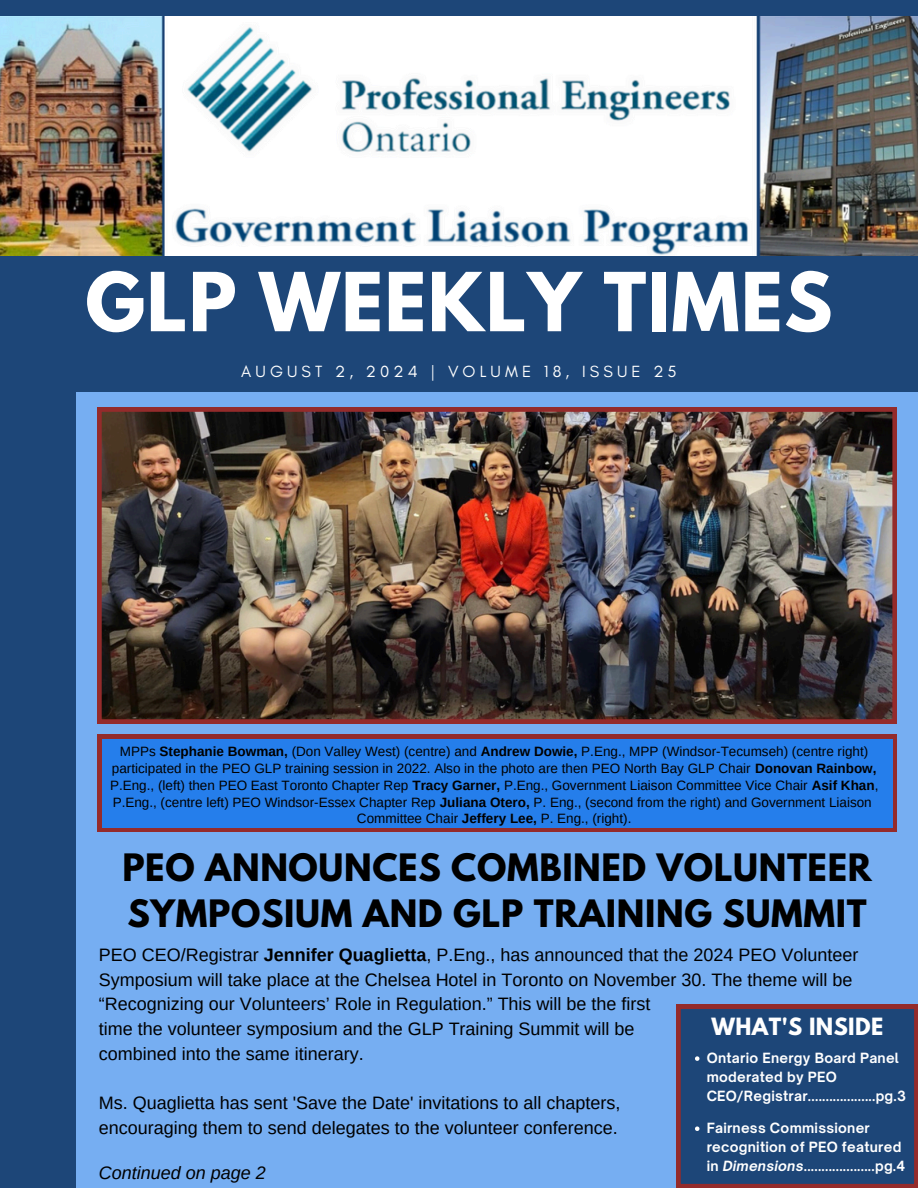
<style>
.page{position:relative;width:918px;height:1188px;background:#fff}
.page>*{position:absolute;margin:0;border:0;box-sizing:border-box;transform-origin:0 0}
.t1{font:700 72px "League Spartan";letter-spacing:.02em;color:#fff}
.t2{font:700 33.45px/46.2px "League Spartan";letter-spacing:.02em;color:#000}
.t3{font:700 21px "League Spartan";letter-spacing:.02em;color:#fff}
.t4{font:18px/24.8px "Arimo";color:#000}
.t5{font:italic 18px "Arimo";color:#000}
.t6{font:16.5px "Glacial Indifference";letter-spacing:.25em;color:#fff}
.t7{font:13.5px/16.8px "Arimo";color:#000;text-align:center}
.t8{font:700 13.5px/19.2px "Open Sauce One";letter-spacing:.02em;color:#fff}
.s1{font-weight:700}
.s2{font-style:italic}
</style>
<div class="page">
<div style="left:63px;top:0;width:855px;height:1188px;background:#76aef2"></div>
<div style="left:0;top:0;width:75px;height:1188px;background:#1d4678"></div>
<div style="left:71px;top:0;width:847px;height:392px;background:#1d4678"></div>
<svg style="left:676px;top:1005px;width:242px;height:183px"></svg>
<svg style="left:695px;top:1056px;width:4px;height:5px"></svg>
<svg style="left:695px;top:1126px;width:4px;height:5px"></svg>
<div style="left:97px;top:734px;width:800px;height:98px;background:#942b2b"></div>
<div style="left:102px;top:739px;width:790px;height:89px;background:#257eeb"></div>
<img style="left:97px;top:407px;width:800px;height:316px">
<img style="left:0;top:17px;width:918px;height:238px">
<p class="t1" style="left:85px;top:266px;width:749px">GLP WEEKLY TIMES</p>
<h4 class="t6" style="left:241px;top:361px;width:437px">AUGUST 2, 2024 | VOLUME 18, ISSUE 25</h4>
<p class="t7" style="left:110px;top:743px;width:770px">MPPs <span class="s1">Stephanie Bowman,</span> (Don Valley West) (centre) and <span class="s1">Andrew Dowie,</span> P.Eng., MPP (Windsor-Tecumseh) (centre right) participated in the PEO GLP training session in 2022. Also in the photo are then PEO North Bay GLP Chair <span class="s1">Donovan Rainbow, </span>P.Eng., (left) then PEO East Toronto Chapter Rep <span class="s1">Tracy Garner,</span> P.Eng., Government Liaison Committee Vice Chair <span class="s1">Asif Khan</span>, P.Eng., (centre left) PEO Windsor-Essex Chapter Rep <span class="s1">Juliana Otero,</span> P. Eng., (second from the right) and Government Liaison</p>
<p class="t7" style="left:357px;top:810px;width:276px">Committee Chair <span class="s1">Jeffery Lee,</span> P. Eng., (right).</p>
<p class="t2" style="left:122px;top:848px;width:751px">PEO ANNOUNCES COMBINED VOLUNTEER<br>SYMPOSIUM AND GLP TRAINING SUMMIT</p>
<h5 class="t4" style="left:99px;top:942px;width:761px">PEO CEO/Registrar <span class="s1">Jennifer Quaglietta</span>, P.Eng., has announced that the 2024 PEO Volunteer Symposium will take place at the Chelsea Hotel in Toronto on November 30. The theme will be “Recognizing our Volunteers’ Role in Regulation.” This will be the first<br>time the volunteer symposium and the GLP Training Summit will be<br>combined into the same itinerary.</h5>
<h5 class="t4" style="left:99px;top:1091px;width:523px">Ms. Quaglietta has sent 'Save the Date' invitations to all chapters, encouraging them to send delegates to the volunteer conference.</h5>
<h5 class="t5" style="left:99px;top:1163px;width:168px">Continued on page 2</h5>
<p class="t3" style="left:711px;top:1016px;width:173px">WHAT'S INSIDE</p>
<p class="t8" style="left:707px;top:1048px;width:201px">Ontario Energy Board Panel moderated by PEO<br>CEO/Registrar...................pg.3</p>
<h2 class="t8" style="left:707px;top:1118px;width:200px">Fairness Commissioner recognition of PEO featured in <span class="s2">Dimensions</span>....................pg.4</h2>
</div>
